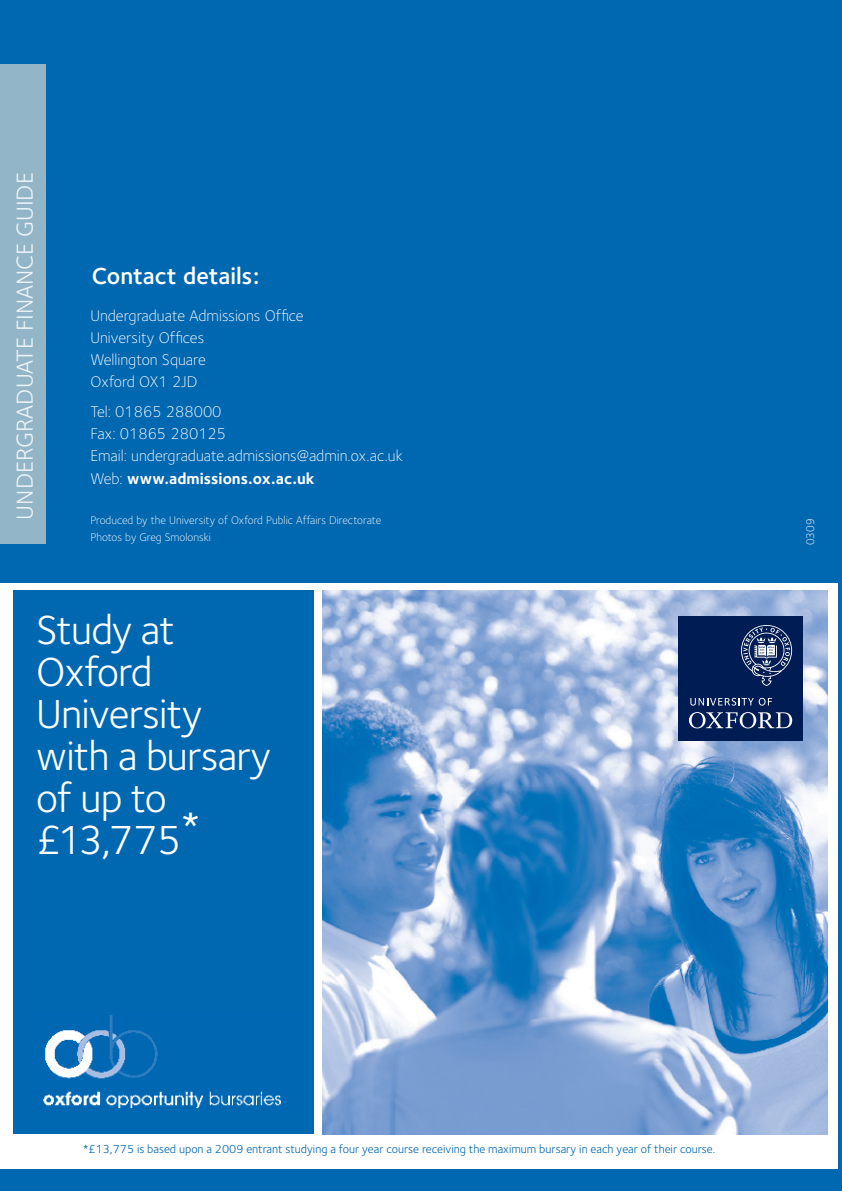
<style>
.page{position:relative;width:842px;height:1191px;background:#0067b1}
.page>*{position:absolute;margin:0;border:0;box-sizing:border-box;transform-origin:0 0}
.t1{font:42px/42px "Foundry Sterling";letter-spacing:-.02em;color:#fff}
.t2{font:24px "Foundry Sterling";color:#fff}
.t3{font:600 24px "Foundry Sterling";color:#fff}
.t4{font:300 16px/22px "Foundry Sterling";color:#fff}
.t5{font:12px "Foundry Sterling";color:#0067b1}
.t6{font:300 11.6px/16.6px "Foundry Sterling";color:#fff}
.s1{font-weight:700}
</style>
<div class="page">
<div style="left:0;top:583px;width:838px;height:585px;background:#fff"></div>
<div style="left:13px;top:590px;width:300px;height:544px;background:#0067b1"></div>
<img style="left:323px;top:590px;width:505px;height:544px">
<img style="left:43px;top:1015px;width:239px;height:94px">
<div style="left:678px;top:616px;width:125px;height:125px;background:#001c54"></div>
<svg style="left:690px;top:698px;width:82px;height:7px"></svg>
<svg style="left:689px;top:712px;width:103px;height:16px"></svg>
<svg style="left:741px;top:625px;width:51px;height:61px"></svg>
<div style="left:0;top:64px;width:45px;height:480px;background:#92b6c7"></div>
<h2 class="t2" style="left:8px;top:519px;width:349px;rotate:-90deg">undergraduate Finance guide</h2>
<h2 class="t3" style="left:92px;top:259px;width:169px">Contact details:</h2>
<p class="t4" style="left:90px;top:304px;width:215px">Undergraduate Admissions Office<br>University Offices<br>Wellington Square<br>Oxford OX1 2JD</p>
<p class="t4" style="left:90px;top:401px;width:314px">Tel: 01865 288000<br>Fax: 01865 280125<br>Email: undergraduate.admissions@admin.ox.ac.uk<br>Web: <span class="s1">www.admissions.ox.ac.uk</span></p>
<p class="t6" style="left:90px;top:511px;width:292px">Produced by the University of Oxford Public Affairs Directorate<br>Photos by Greg Smolonski</p>
<p class="t6" style="left:801px;top:545px;width:28px;rotate:-90deg">0309</p>
<h1 class="t1" style="left:36px;top:608px;width:236px">Study at<br>Oxford<br>University with a bursary of up to £13,775<sup>*</sup></h1>
<p class="t5" style="left:83px;top:1140px;width:634px">*£13,775 is based upon a 2009 entrant studying a four year course receiving the maximum bursary in each year of their course.</p>
</div>
